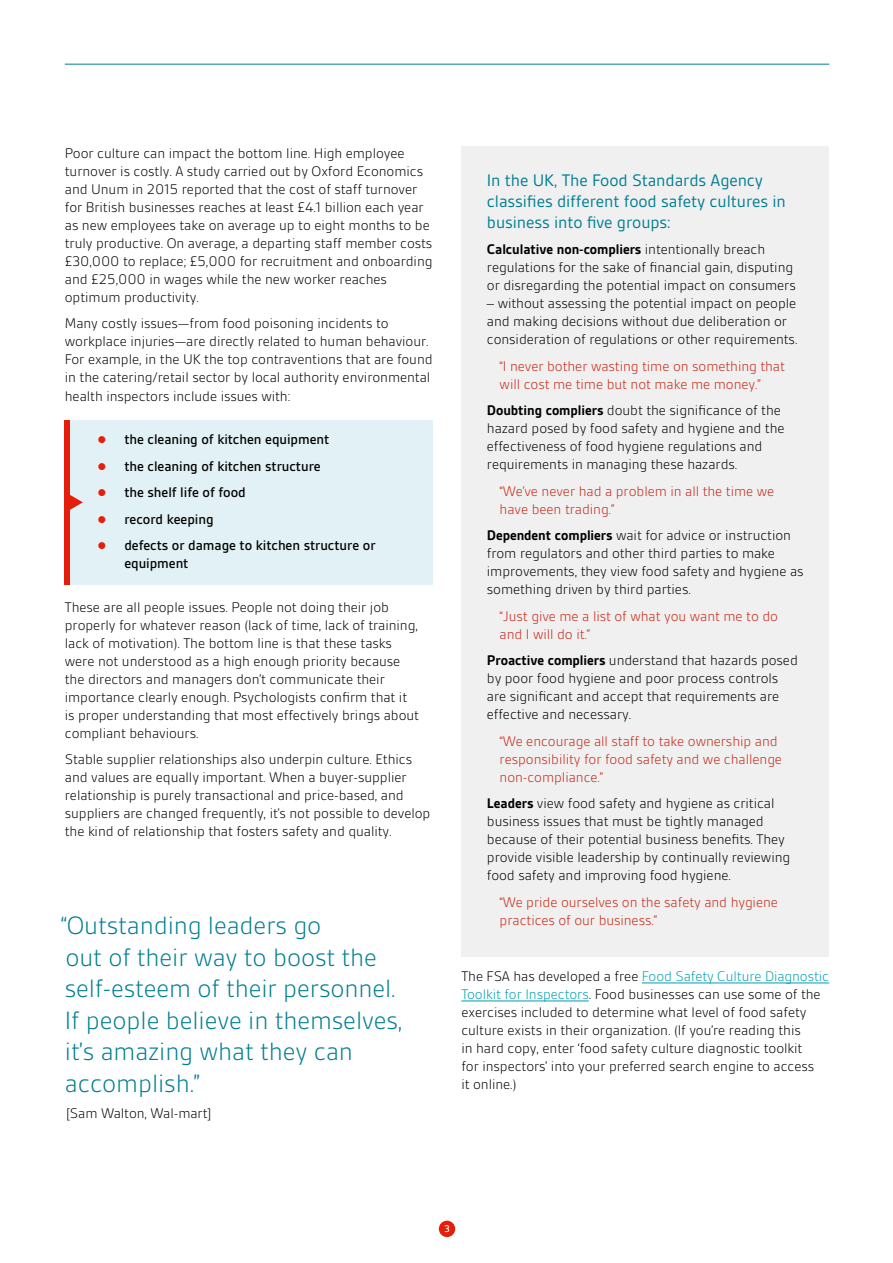
<style>
.page{position:relative;width:893px;height:1263px;background:#fff}
.page>*{position:absolute;margin:0;border:0;box-sizing:border-box;transform-origin:0 0}
.t1{font:300 27px/31.5px "BSI Gesta";letter-spacing:-.005em;color:#007e91}
.t2{font:18px/21px "BSI Gesta";letter-spacing:-.005em;color:#007e91}
.t3{font:300 15px/18px "BSI Gesta";letter-spacing:-.005em;color:#000}
.t4{font:300 15px/18px "BSI Gesta";letter-spacing:-.005em;color:#c62615}
.t5{font:500 15px/26.5px "BSI Gesta";letter-spacing:-.005em;color:#000}
.t6{font:500 10.5px "BSI Gesta";color:#fff}
.s1{font-weight:700}
.s2{color:#009eb5}
</style>
<div class="page">
<hr style="left:65px;top:64px;width:764px;height:1px;background:#007e91">
<div style="left:439px;top:1221px;width:16px;height:16px;background:#e41e0a;border-radius:50%"></div>
<div style="left:65px;top:420px;width:368px;height:40px;background:#e1f1f5"></div>
<div style="left:65px;top:446px;width:368px;height:41px;background:#e1f1f5"></div>
<div style="left:65px;top:473px;width:368px;height:40px;background:#e1f1f5"></div>
<div style="left:65px;top:499px;width:368px;height:41px;background:#e1f1f5"></div>
<div style="left:65px;top:526px;width:368px;height:58px;background:#e1f1f5"></div>
<hr style="left:642px;top:982px;width:187px;height:1px;background:#009eb5">
<hr style="left:461px;top:1000px;width:128px;height:1px;background:#009eb5">
<div style="left:461px;top:147px;width:368px;height:810px;background:#f0f0f0"></div>
<div style="left:65px;top:420px;width:5px;height:164px;background:#e41e0a"></div>
<svg style="left:70px;top:495px;width:13px;height:15px"></svg>
<p class="t3" style="left:65px;top:144px;width:369px">Poor culture can impact the bottom line. High employee turnover is costly. A study carried out by Oxford Economics and Unum in 2015 reported that the cost of staff turnover for British businesses reaches at least £4.1 billion each year as new employees take on average up to eight months to be truly productive. On average, a departing staff member costs £30,000 to replace; £5,000 for recruitment and onboarding and £25,000 in wages while the new worker reaches optimum productivity.</p>
<p class="t3" style="left:65px;top:315px;width:369px">Many costly issues—from food poisoning incidents to workplace injuries—are directly related to human behaviour.<br>For example, in the UK the top contraventions that are found in the catering/retail sector by local authority environmental health inspectors include issues with:</p>
<p class="t5" style="left:124px;top:426px;width:253px">the cleaning of kitchen equipment<br>the cleaning of kitchen structure<br>the shelf life of food<br>record keeping<br>defects or damage to kitchen structure or</p>
<p class="t5" style="left:124px;top:550px;width:66px">equipment</p>
<p class="t3" style="left:65px;top:598px;width:356px">These are all people issues. People not doing their job properly for whatever reason (lack of time, lack of training, lack of motivation). The bottom line is that these tasks were not understood as a high enough priority because the directors and managers don’t communicate their importance clearly enough. Psychologists confirm that it is proper understanding that most effectively brings about compliant behaviours.</p>
<p class="t3" style="left:65px;top:750px;width:367px">Stable supplier relationships also underpin culture. Ethics and values are equally important. When a buyer-supplier relationship is purely transactional and price-based, and suppliers are changed frequently, it’s not possible to develop the kind of relationship that fosters safety and quality.</p>
<h1 class="t1" style="left:61px;top:910px;width:343px">“Outstanding leaders go<br>out of their way to boost the self-esteem of their personnel.<br>If people believe in themselves, it’s amazing what they can accomplish.”</h1>
<p class="t3" style="left:66px;top:1105px;width:147px">[Sam Walton, Wal-mart]</p>
<p class="t2" style="left:487px;top:169px;width:301px">In the UK, The Food Standards Agency classifies different food safety cultures in business into five groups:</p>
<p class="t3" style="left:487px;top:240px;width:310px"><span class="s1">Calculative non-compliers</span> intentionally breach regulations for the sake of financial gain, disputing or disregarding the potential impact on consumers</p>
<p class="t3" style="left:487px;top:294px;width:312px">– without assessing the potential impact on people and making decisions without due deliberation or consideration of regulations or other requirements.</p>
<p class="t4" style="left:500px;top:357px;width:287px">“I never bother wasting time on something that will cost me time but not make me money.”</p>
<p class="t3" style="left:487px;top:401px;width:299px"><span class="s1">Doubting compliers</span> doubt the significance of the hazard posed by food safety and hygiene and the effectiveness of food hygiene regulations and requirements in managing these hazards.</p>
<p class="t4" style="left:500px;top:482px;width:276px">“We’ve never had a problem in all the time we have been trading.”</p>
<p class="t3" style="left:487px;top:526px;width:318px"><span class="s1">Dependent compliers</span> wait for advice or instruction from regulators and other third parties to make improvements, they view food safety and hygiene as something driven by third parties.</p>
<p class="t4" style="left:500px;top:607px;width:280px">“Just give me a list of what you want me to do and I will do it.”</p>
<p class="t3" style="left:487px;top:651px;width:312px"><span class="s1">Proactive compliers</span> understand that hazards posed by poor food hygiene and poor process controls are significant and accept that requirements are effective and necessary.</p>
<p class="t4" style="left:500px;top:732px;width:284px">“We encourage all staff to take ownership and responsibility for food safety and we challenge non-compliance.”</p>
<p class="t3" style="left:487px;top:795px;width:305px"><span class="s1">Leaders</span> view food safety and hygiene as critical business issues that must be tightly managed because of their potential business benefits. They provide visible leadership by continually reviewing food safety and improving food hygiene.</p>
<p class="t4" style="left:500px;top:893px;width:280px">“We pride ourselves on the safety and hygiene practices of our business.”</p>
<p class="t3" style="left:461px;top:968px;width:369px">The FSA has developed a free <span class="s2">Food Safety Culture Diagnostic Toolkit for Inspectors</span>. Food businesses can use some of the exercises included to determine what level of food safety culture exists in their organization. (If you’re reading this<br>in hard copy, enter ‘food safety culture diagnostic toolkit<br>for inspectors’ into your preferred search engine to access<br>it online.)</p>
<p class="t6" style="left:444px;top:1223px;width:7px">3</p>
</div>
